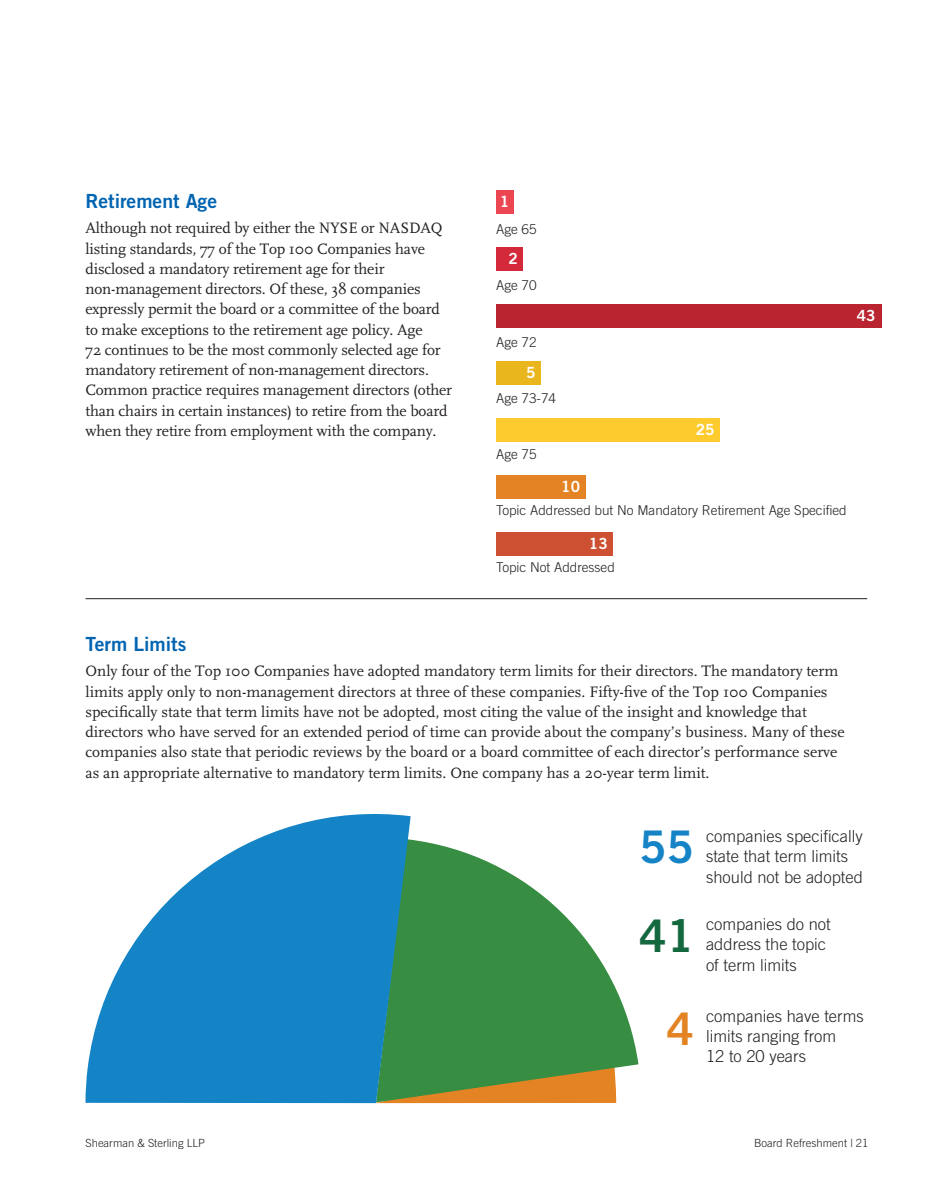
<style>
.page{position:relative;width:927px;height:1197px;background:#fff}
.page>*{position:absolute;margin:0;border:0;box-sizing:border-box;transform-origin:0 0}
.Callout_Number_Med_B{font:45px "Trade Gothic LT Std Bd 2";color:#1584c6}
.Callout_Number_Drk_M{font:45px "Trade Gothic LT Std Bd 2";color:#13683e}
.Callout_Number_Drk_M-2{font:45px "Trade Gothic LT Std Bd 2";color:#e38324}
.Subhead_Blue{font:19.5px "Trade Gothic LT Std Bd 2";color:#0164b1}
.Callout_Body_Text_Bl{font:300 16.5px/20.2px "Trade Gothic LT Std";color:#231f20}
.Body_Text___Black{font:15.75px/20.2px "FF Scala";color:#231f20}
.t1{font:15.45px "Trade Gothic LT Std Bd 2";color:#fff}
.Thin_Bar_Chart_Capti{font:300 13.5px "Trade Gothic LT Std";color:#231f20}
.Chart_Key{font:300 11.25px "Trade Gothic LT Std";color:#231f20}
</style>
<div class="page">
<svg style="left:411px;top:839px;width:227px;height:263px;fill:#378d41"></svg>
<svg style="left:86px;top:814px;width:325px;height:289px;fill:#1584c6"></svg>
<hr style="left:85px;top:598px;width:782px;height:1px;background:#231f20">
<div style="left:496px;top:190px;width:18px;height:24px;background:#ec4653"></div>
<div style="left:496px;top:247px;width:27px;height:24px;background:#d3293a"></div>
<div style="left:496px;top:304px;width:385px;height:24px;background:#ba2430"></div>
<div style="left:496px;top:361px;width:45px;height:24px;background:#e9b61e"></div>
<div style="left:496px;top:418px;width:224px;height:24px;background:#fecb2f"></div>
<div style="left:496px;top:475px;width:90px;height:24px;background:#e38324"></div>
<div style="left:496px;top:532px;width:117px;height:24px;background:#cc5031"></div>
<p class="Subhead_Blue" style="left:86px;top:189px;width:133px">Retirement Age</p>
<p class="Body_Text___Black" style="left:86px;top:218px;width:368px">Although not required by either the NYSE or NASDAQ listing standards, 77 of the Top 100 Companies have disclosed a mandatory retirement age for their non-management directors. Of these, 38 companies expressly permit the board or a committee of the board to make exceptions to the retirement age policy. Age<br>72 continues to be the most commonly selected age for mandatory retirement of non-management directors.<br>Common practice requires management directors (other than chairs in certain instances) to retire from the board when they retire from employment with the company.</p>
<p class="t1" style="left:500px;top:192px;width:11px">1</p>
<p class="Thin_Bar_Chart_Capti" style="left:496px;top:221px;width:42px">Age 65</p>
<p class="t1" style="left:508px;top:249px;width:11px">2</p>
<p class="Thin_Bar_Chart_Capti" style="left:496px;top:277px;width:42px">Age 70</p>
<p class="Thin_Bar_Chart_Capti" style="left:496px;top:334px;width:42px">Age 72</p>
<p class="t1" style="left:526px;top:363px;width:11px">5</p>
<p class="Thin_Bar_Chart_Capti" style="left:496px;top:390px;width:62px">Age 73-74</p>
<p class="Thin_Bar_Chart_Capti" style="left:496px;top:446px;width:42px">Age 75</p>
<p class="t1" style="left:561px;top:477px;width:20px">10</p>
<p class="t1" style="left:696px;top:420px;width:20px">25</p>
<p class="Thin_Bar_Chart_Capti" style="left:496px;top:502px;width:352px">Topic Addressed but No Mandatory Retirement Age Specified</p>
<p class="t1" style="left:589px;top:534px;width:20px">13</p>
<p class="Thin_Bar_Chart_Capti" style="left:496px;top:559px;width:120px">Topic Not Addressed</p>
<p class="t1" style="left:857px;top:306px;width:20px">43</p>
<p class="Subhead_Blue" style="left:86px;top:632px;width:102px">Term Limits</p>
<p class="Body_Text___Black" style="left:86px;top:661px;width:761px">Only four of the Top 100 Companies have adopted mandatory term limits for their directors. The mandatory term limits apply only to non-management directors at three of these companies. Fifty-five of the Top 100 Companies specifically state that term limits have not be adopted, most citing the value of the insight and knowledge that directors who have served for an extended period of time can provide about the company’s business. Many of these companies also state that periodic reviews by the board or a board committee of each director’s performance serve as an appropriate alternative to mandatory term limits. One company has a 20-year term limit.</p>
<p class="Callout_Number_Med_B" style="left:639px;top:819px;width:56px">55</p>
<p class="Callout_Number_Drk_M" style="left:639px;top:908px;width:56px">41</p>
<p class="Callout_Number_Drk_M-2" style="left:667px;top:1001px;width:29px">4</p>
<p class="Callout_Body_Text_Bl" style="left:706px;top:826px;width:158px">companies specifically state that term limits should not be adopted</p>
<p class="Callout_Body_Text_Bl" style="left:706px;top:914px;width:126px">companies do not address the topic of term limits</p>
<p class="Callout_Body_Text_Bl" style="left:706px;top:1006px;width:159px">companies have terms limits ranging from<br>12 to 20 years</p>
<p class="Chart_Key" style="left:86px;top:1136px;width:121px">Shearman &amp; Sterling LLP</p>
<p class="Chart_Key" style="left:754px;top:1136px;width:116px">Board Refreshment | 21</p>
</div>
